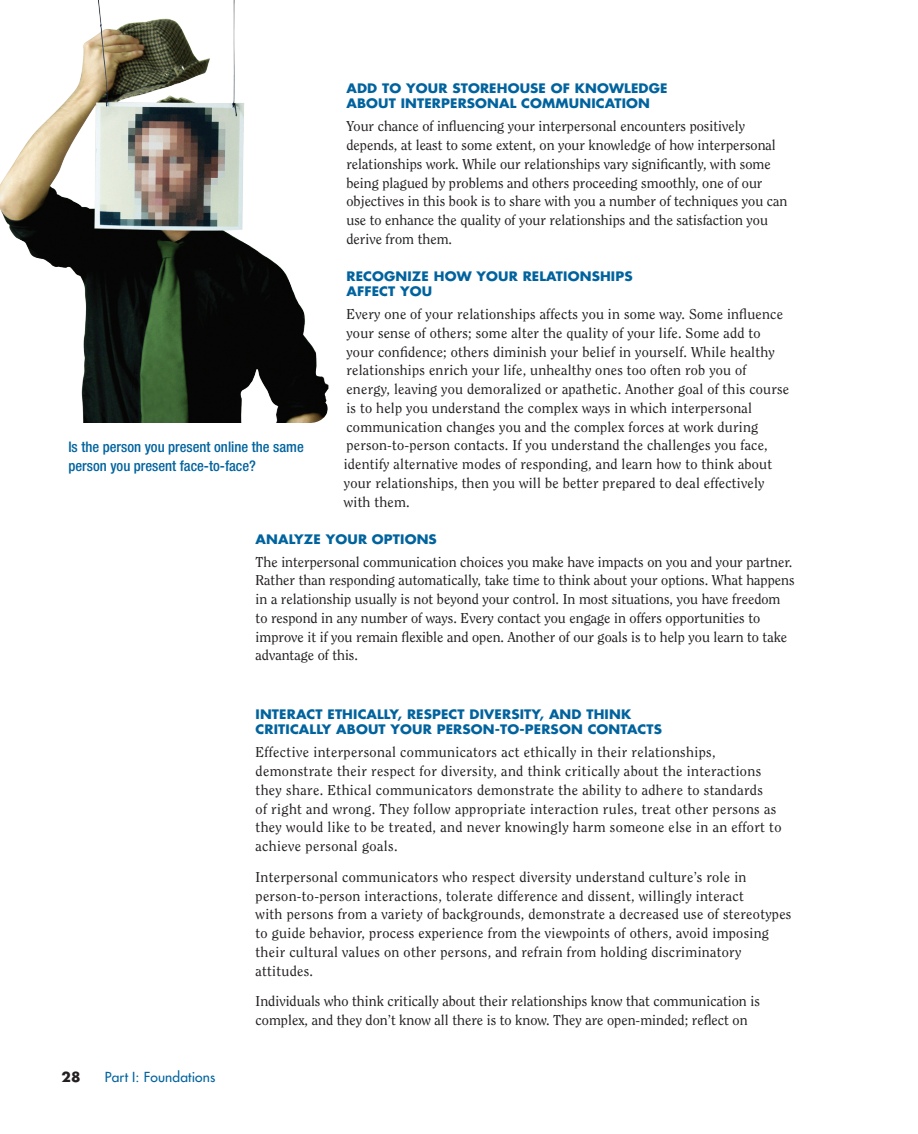
<style>
.page{position:relative;width:918px;height:1134px;background:#fff}
.page>*{position:absolute;margin:0;border:0;box-sizing:border-box;transform-origin:0 0}
.t1{font:500 condensed 14.7px/18.8px "Helvetica Neue";color:#00639e}
.t2{font:14.25px/18.8px "Clearface Std";letter-spacing:.015em;color:#231f20}
.t3{font:13.5px "Futura";letter-spacing:.01em;color:#00639e}
.t4{font:700 13.5px "Futura";color:#231f20}
.t5{font:700 12.75px/15.3px "Futura";letter-spacing:.01em;color:#00639e;scale:1.05 1}
</style>
<div class="page">
<img style="left:0;top:0;width:328px;height:423px">
<p class="t5" style="left:346px;top:80px;width:307px">ADD TO YOUR STOREHOUSE OF KNOWLEDGE<br>ABOUT INTERPERSONAL COMMUNICATION</p>
<p class="t2" style="left:346px;top:117px;width:442px">Your chance of influencing your interpersonal encounters positively depends, at least to some extent, on your knowledge of how interpersonal relationships work. While our relationships vary significantly, with some being plagued by problems and others proceeding smoothly, one of our objectives in this book is to share with you a number of techniques you can use to enhance the quality of your relationships and the satisfaction you derive from them.</p>
<p class="t5" style="left:346px;top:268px;width:274px">RECOGNIZE HOW YOUR RELATIONSHIPS<br>AFFECT YOU</p>
<p class="t2" style="left:344px;top:305px;width:447px">Every one of your relationships affects you in some way. Some influence your sense of others; some alter the quality of your life. Some add to<br>your confidence; others diminish your belief in yourself. While healthy relationships enrich your life, unhealthy ones too often rob you of energy, leaving you demoralized or apathetic. Another goal of this course is to help you understand the complex ways in which interpersonal communication changes you and the complex forces at work during person-to-person contacts. If you understand the challenges you face, identify alternative modes of responding, and learn how to think about your relationships, then you will be better prepared to deal effectively with them.</p>
<p class="t5" style="left:256px;top:531px;width:174px">ANALYZE YOUR OPTIONS</p>
<p class="t2" style="left:256px;top:552px;width:541px">The interpersonal communication choices you make have impacts on you and your partner.<br>Rather than responding automatically, take time to think about your options. What happens in a relationship usually is not beyond your control. In most situations, you have freedom to respond in any number of ways. Every contact you engage in offers opportunities to improve it if you remain flexible and open. Another of our goals is to help you learn to take advantage of this.</p>
<p class="t1" style="left:68px;top:438px;width:237px">Is the person you present online the same person you present face-to-face?</p>
<p class="t4" style="left:62px;top:1068px;width:21px">28</p>
<p class="t3" style="left:105px;top:1069px;width:112px">Part I: Foundations</p>
<p class="t5" style="left:256px;top:707px;width:389px">INTERACT ETHICALLY, RESPECT DIVERSITY, AND THINK<br>CRITICALLY ABOUT YOUR PERSON-TO-PERSON CONTACTS</p>
<p class="t2" style="left:256px;top:743px;width:527px">Effective interpersonal communicators act ethically in their relationships, demonstrate their respect for diversity, and think critically about the interactions they share. Ethical communicators demonstrate the ability to adhere to standards<br>of right and wrong. They follow appropriate interaction rules, treat other persons as they would like to be treated, and never knowingly harm someone else in an effort to achieve personal goals.</p>
<p class="t2" style="left:256px;top:868px;width:537px">Interpersonal communicators who respect diversity understand culture’s role in person-to-person interactions, tolerate difference and dissent, willingly interact<br>with persons from a variety of backgrounds, demonstrate a decreased use of stereotypes to guide behavior, process experience from the viewpoints of others, avoid imposing their cultural values on other persons, and refrain from holding discriminatory attitudes.</p>
<p class="t2" style="left:256px;top:992px;width:506px">Individuals who think critically about their relationships know that communication is complex, and they don’t know all there is to know. They are open-minded; reflect on</p>
</div>
